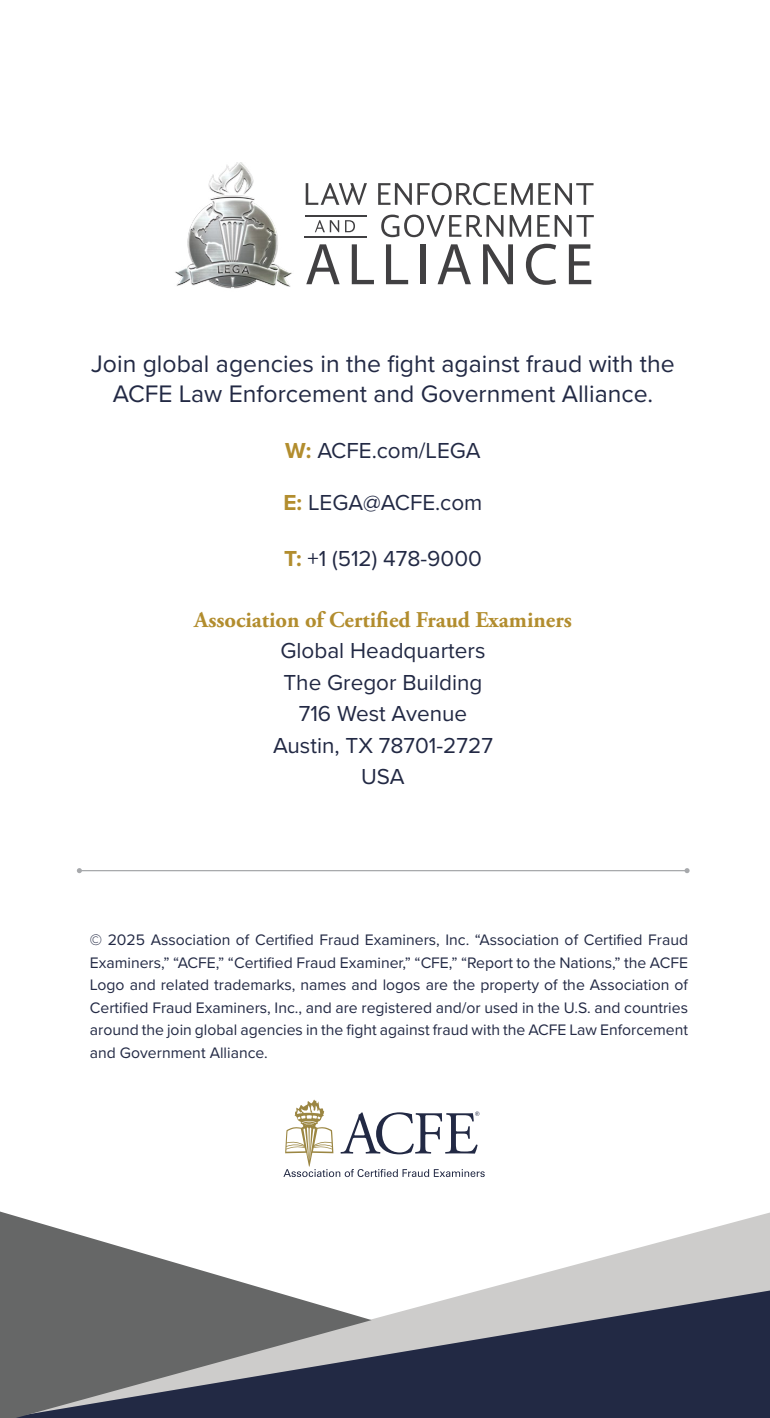
<style>
.page{position:relative;width:770px;height:1418px;background:#fff}
.page>*{position:absolute;margin:0;border:0;box-sizing:border-box;transform-origin:0 0}
.t1{font:24.75px/29.7px "Proxima Nova";color:#222944;text-align:center}
.t2{font:22.5px/31.5px "Proxima Nova";color:#222944;text-align:center}
.t3{font:700 22.5px "Adobe Garamond Pro";color:#b28d2e}
.t4{font:15.75px/22.5px "Proxima Nova";color:#222944;text-align:justify}
.s1{font-weight:700;color:#b28d2e}
</style>
<div class="page">
<svg style="left:283px;top:1099px;width:201px;height:78px"></svg>
<svg style="left:371px;top:1212px;width:399px;height:206px"></svg>
<svg style="left:0;top:1211px;width:371px;height:207px;fill:#666767"></svg>
<svg style="left:306px;top:244px;width:33px;height:40px"></svg>
<svg style="left:352px;top:244px;width:22px;height:40px"></svg>
<svg style="left:386px;top:244px;width:22px;height:40px"></svg>
<div style="left:420px;top:244px;width:5px;height:40px;background:#414042"></div>
<svg style="left:437px;top:244px;width:34px;height:40px"></svg>
<svg style="left:483px;top:244px;width:30px;height:40px"></svg>
<svg style="left:526px;top:244px;width:30px;height:41px"></svg>
<svg style="left:568px;top:244px;width:23px;height:40px"></svg>
<svg style="left:306px;top:183px;width:61px;height:22px"></svg>
<svg style="left:378px;top:183px;width:154px;height:22px"></svg>
<svg style="left:538px;top:183px;width:55px;height:22px"></svg>
<svg style="left:315px;top:220px;width:24px;height:12px"></svg>
<svg style="left:345px;top:220px;width:10px;height:12px"></svg>
<svg style="left:381px;top:215px;width:122px;height:22px"></svg>
<svg style="left:509px;top:215px;width:22px;height:22px"></svg>
<svg style="left:537px;top:215px;width:56px;height:22px"></svg>
<hr style="left:305px;top:215px;width:62px;height:1px;background:#414042">
<hr style="left:304px;top:236px;width:62px;height:1px;background:#414042">
<img style="left:175px;top:162px;width:117px;height:127px">
<hr style="left:79px;top:870px;width:608px;height:1px;background:#a7a9ac">
<svg style="left:684px;top:868px;width:5px;height:5px"></svg>
<svg style="left:77px;top:868px;width:5px;height:5px"></svg>
<h1 class="t1" style="left:91px;top:348px;width:585px">Join global agencies in the fight against fraud with the<br>ACFE Law Enforcement and Government Alliance.</h1>
<h2 class="t2" style="left:285px;top:434px;width:197px"><span class="s1">W:</span> ACFE.com/LEGA</h2>
<h2 class="t2" style="left:283px;top:485px;width:200px"><span class="s1">E:</span> LEGA@ACFE.com</h2>
<h2 class="t2" style="left:284px;top:542px;width:199px"><span class="s1">T:</span> +1 (512) 478-9000</h2>
<h2 class="t3" style="left:194px;top:606px;width:379px">Association of Certified Fraud Examiners</h2>
<h2 class="t2" style="left:273px;top:634px;width:221px">Global Headquarters<br>The Gregor Building<br>716 West Avenue<br>Austin, TX 78701-2727<br>USA</h2>
<p class="t4" style="left:90px;top:928px;width:599px">© 2025 Association of Certified Fraud Examiners, Inc. “Association of Certified Fraud Examiners,” “ACFE,” “Certified Fraud Examiner,” “CFE,” “Report to the Nations,” the ACFE Logo and related trademarks, names and logos are the property of the Association of Certified Fraud Examiners, Inc., and are registered and/or used in the U.S. and countries around the join global agencies in the fight against fraud with the ACFE Law Enforcement and Government Alliance.</p>
</div>
